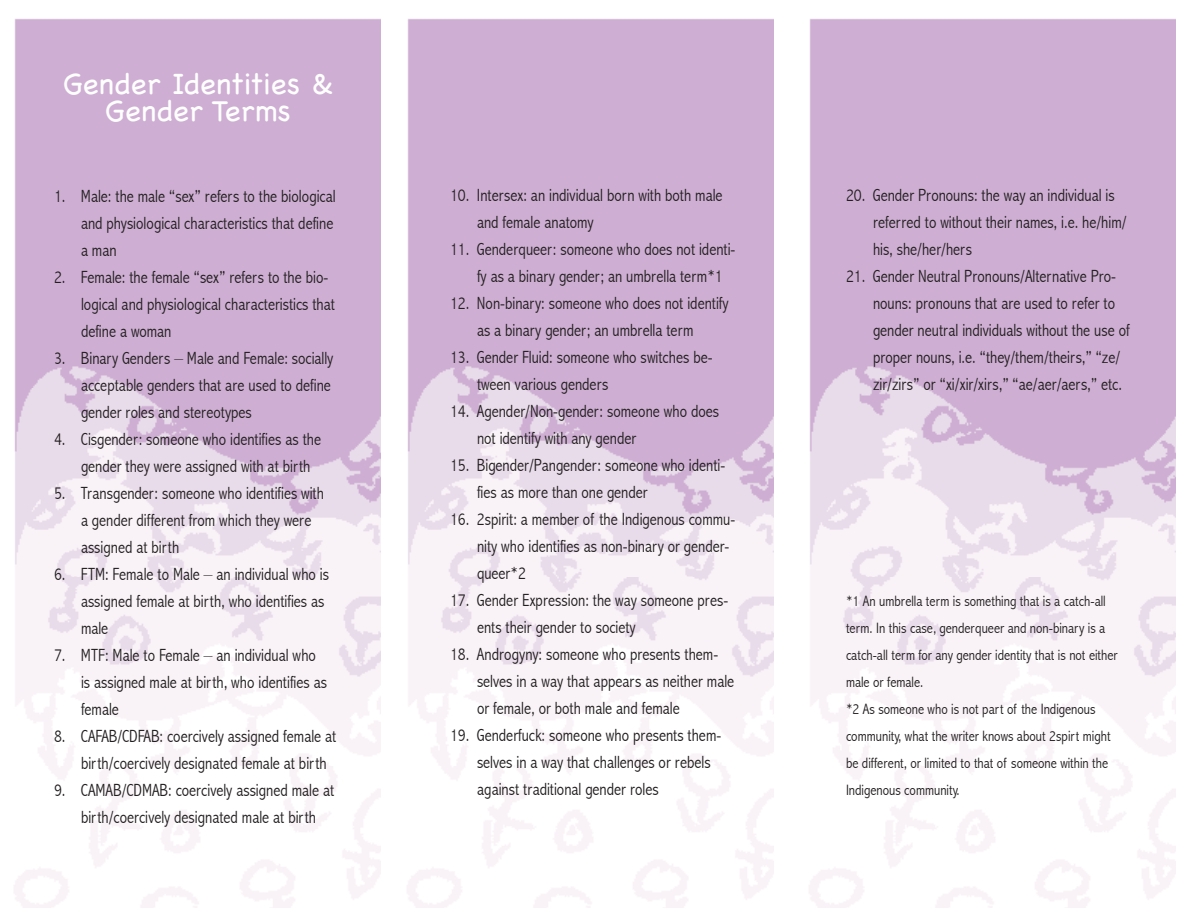
<style>
.page{position:relative;width:1188px;height:918px;background:#fff}
.page>*{position:absolute;margin:0;border:0;box-sizing:border-box;transform-origin:0 0}
.t1{font:30px/27px "Chalkboard";color:#fff;text-align:center}
.numbered_list{font:300 condensed 17.7px/27px "Abadi";color:#231f20}
.t2{font:300 condensed 15px/27px "Abadi";color:#231f20}
</style>
<div class="page">
<img style="left:809px;top:18px;width:366px;height:889px">
<img style="left:407px;top:18px;width:366px;height:889px">
<img style="left:14px;top:18px;width:366px;height:889px">
<p class="t1" style="left:63px;top:70px;width:271px">Gender Identities &amp;<br>Gender Terms</p>
<p class="numbered_list" style="left:81px;top:183px;width:256px;text-indent:-27px">1. Male: the male “sex” refers to the biological and physiological characteristics that define a man</p>
<p class="numbered_list" style="left:81px;top:264px;width:256px;text-indent:-27px">2. Female: the female “sex” refers to the bio&shy;logical and physiological characteristics that define a woman</p>
<p class="numbered_list" style="left:81px;top:345px;width:254px;text-indent:-27px">3. Binary Genders – Male and Female: socially acceptable genders that are used to define gender roles and stereotypes</p>
<p class="numbered_list" style="left:81px;top:426px;width:242px;text-indent:-27px">4. Cisgender: someone who identifies as the gender they were assigned with at birth</p>
<p class="numbered_list" style="left:81px;top:480px;width:245px;text-indent:-27px">5. Transgender: someone who identifies with a gender different from which they were assigned at birth</p>
<p class="numbered_list" style="left:81px;top:561px;width:250px;text-indent:-27px">6. FTM: Female to Male – an individual who is assigned female at birth, who identifies as male</p>
<p class="numbered_list" style="left:81px;top:642px;width:248px;text-indent:-27px">7. MTF: Male to Female – an individual who is assigned male at birth, who identifies as female</p>
<p class="numbered_list" style="left:81px;top:723px;width:257px;text-indent:-27px">8. CAFAB/CDFAB: coercively assigned female at birth/coercively designated female at birth</p>
<p class="numbered_list" style="left:54px;top:777px;width:282px;text-align:center">9. CAMAB/CDMAB: coercively assigned male at birth/coercively designated male at birth</p>
<p class="numbered_list" style="left:477px;top:182px;width:247px;text-indent:-27px">10. Intersex: an individual born with both male and female anatomy</p>
<p class="numbered_list" style="left:477px;top:236px;width:260px;text-indent:-27px">11. Genderqueer: someone who does not identi&shy;fy as a binary gender; an umbrella term*1</p>
<p class="numbered_list" style="left:450px;top:290px;width:280px;text-align:center">12. Non-binary: someone who does not identify as a binary gender; an umbrella term</p>
<p class="numbered_list" style="left:477px;top:344px;width:237px;text-indent:-27px">13. Gender Fluid: someone who switches be&shy;tween various genders</p>
<p class="numbered_list" style="left:477px;top:398px;width:244px;text-indent:-27px">14. Agender/Non-gender: someone who does not identify with any gender</p>
<p class="numbered_list" style="left:477px;top:452px;width:250px;text-indent:-27px">15. Bigender/Pangender: someone who identi&shy;fies as more than one gender</p>
<p class="numbered_list" style="left:477px;top:506px;width:260px;text-indent:-27px">16. 2spirit: a member of the Indigenous commu&shy;nity who identifies as non-binary or gender&shy;queer*2</p>
<p class="numbered_list" style="left:477px;top:587px;width:253px;text-indent:-27px">17. Gender Expression: the way someone pres&shy;ents their gender to society</p>
<p class="numbered_list" style="left:477px;top:641px;width:259px;text-indent:-27px">18. Androgyny: someone who presents them&shy;selves in a way that appears as neither male or female, or both male and female</p>
<p class="numbered_list" style="left:477px;top:722px;width:246px;text-indent:-27px">19. Genderfuck: someone who presents them&shy;selves in a way that challenges or rebels against traditional gender roles</p>
<p class="numbered_list" style="left:873px;top:182px;width:255px;text-indent:-27px">20. Gender Pronouns: the way an individual is referred to without their names, i.e. he/him/ his, she/her/hers</p>
<p class="numbered_list" style="left:873px;top:263px;width:258px;text-indent:-27px">21. Gender Neutral Pronouns/Alternative Pro&shy;nouns: pronouns that are used to refer to gender neutral individuals without the use of proper nouns, i.e. “they/them/theirs,” “ze/ zir/zirs” or “xi/xir/xirs,” “ae/aer/aers,” etc.</p>
<p class="t2" style="left:846px;top:588px;width:273px">*1 An umbrella term is something that is a catch-all term. In this case, genderqueer and non-binary is a catch-all term for any gender identity that is not either male or female.</p>
<p class="t2" style="left:846px;top:696px;width:266px">*2 As someone who is not part of the Indigenous community, what the writer knows about 2spirt might be different, or limited to that of someone within the Indigenous community.</p>
</div>
